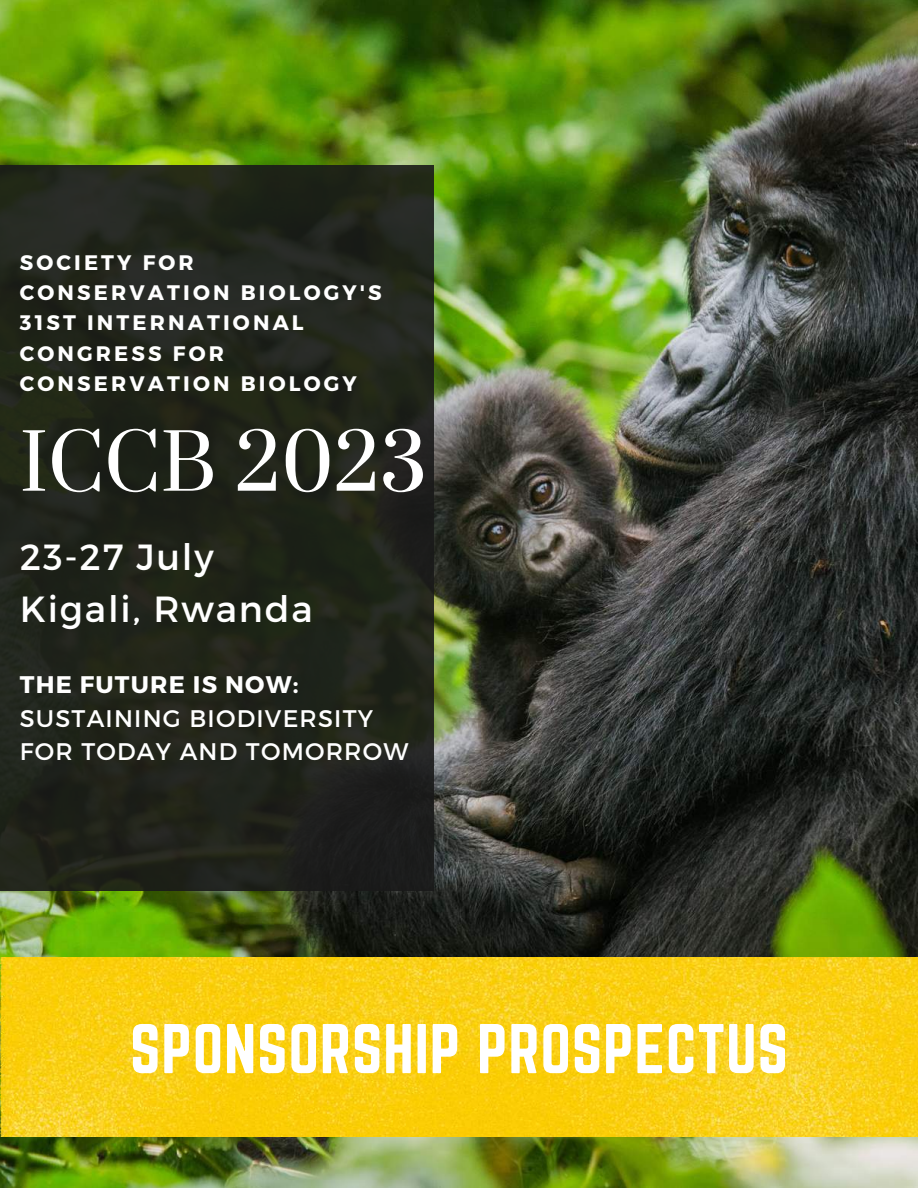
<style>
.page{position:relative;width:918px;height:1188px;background:#fff}
.page>*{position:absolute;margin:0;border:0;box-sizing:border-box;transform-origin:0 0}
.t1{font:75.6px "Prata";color:#fff}
.t2{font:61.5px "Norwester";letter-spacing:.01em;color:#fff}
.t3{font:36.3px/51.8px "Montserrat";letter-spacing:.05em;color:#fff}
.t4{font:24px/33.8px "Montserrat";letter-spacing:.05em;color:#fff}
.t5{font:700 24px "Montserrat";letter-spacing:.05em;color:#fff}
.t6{font:700 21px/30.3px "Montserrat";letter-spacing:.15em;color:#fff}
</style>
<div class="page">
<img style="left:0;top:0;width:918px;height:1188px">
<div style="left:0;top:165px;width:433px;height:725px;background:#20241a"></div>
<img style="left:0;top:958px;width:918px;height:179px">
<p class="t6" style="left:20px;top:246px;width:364px">SOCIETY FOR<br>CONSERVATION BIOLOGY'S<br>31ST INTERNATIONAL<br>CONGRESS FOR<br>CONSERVATION BIOLOGY</p>
<h1 class="t1" style="left:20px;top:416px;width:409px">ICCB 2023</h1>
<h3 class="t3" style="left:20px;top:530px;width:294px">23-27 July<br>Kigali, Rwanda</h3>
<p class="t5" style="left:20px;top:669px;width:280px">THE FUTURE IS NOW:</p>
<p class="t4" style="left:20px;top:700px;width:390px">SUSTAINING BIODIVERSITY<br>FOR TODAY AND TOMORROW</p>
<h2 class="t2" style="left:130px;top:1012px;width:660px">SPONSORSHIP PROSPECTUS</h2>
</div>
